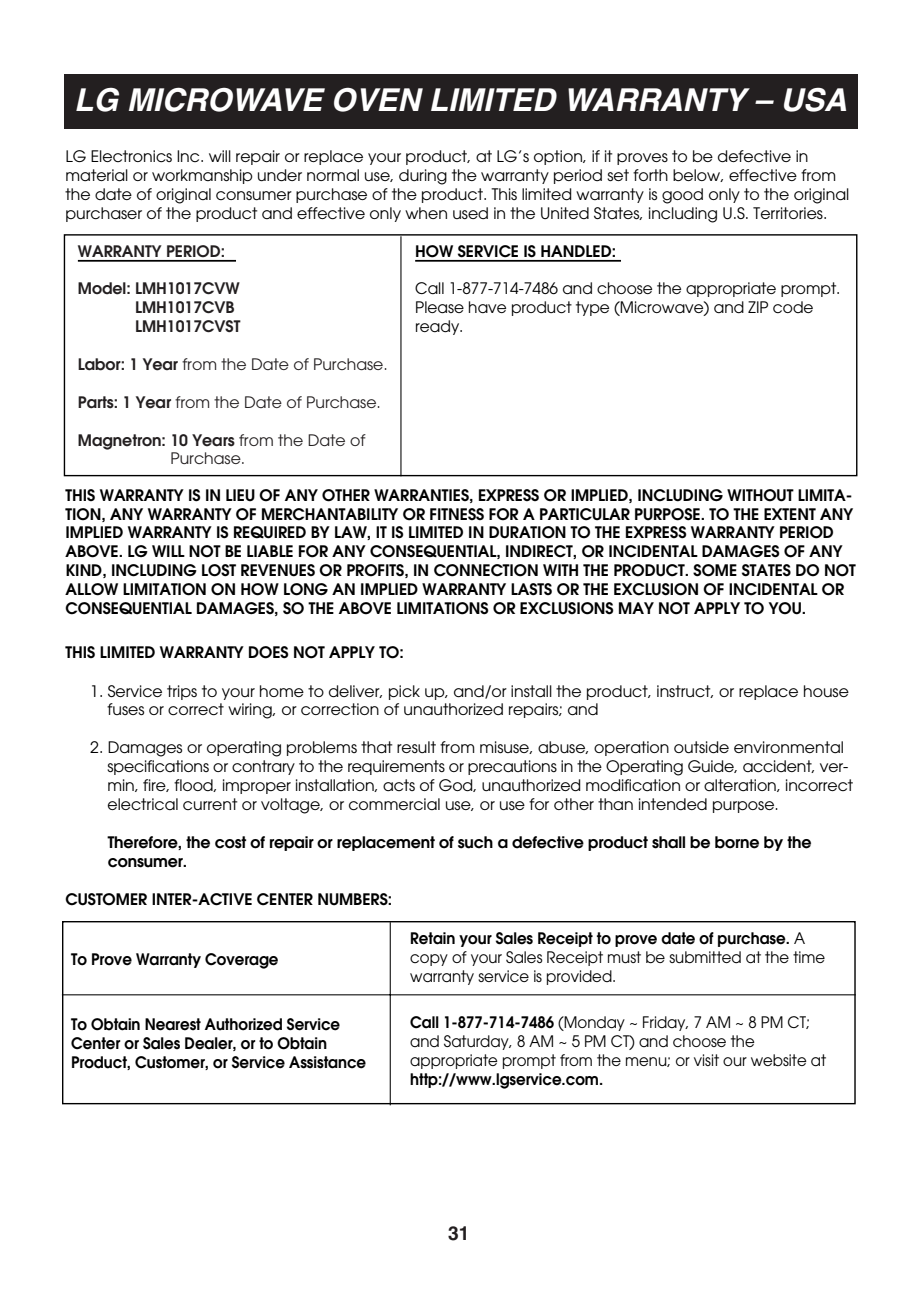
<style>
.page{position:relative;width:917px;height:1290px;background:#fff}
.page>*{position:absolute;margin:0;border:0;box-sizing:border-box;transform-origin:0 0}
.t1{font:italic 700 31.5px "Helvetica";color:#fff}
.t2{font:700 19.25px "Helvetica";color:#231f20}
.t3{font:15.75px/18.9px "Avant Garde";color:#000}
.t4{font:600 15.75px/18.9px "Avant Garde";color:#000}
.t5{font:15.75px/18.9px "Avant Garde";color:#000;scale:.95 1}
.t6{font:600 15.75px/18.9px "Avant Garde";color:#000;scale:.95 1}
.t7{font:15.75px/18.9px "Avant Garde";color:#231f20}
.t8{font:600 15.75px/18.9px "Avant Garde";color:#231f20}
.s1{font-weight:600}
</style>
<div class="page">
<div style="left:64px;top:234px;width:793px;height:242px;border:1px solid #000"></div>
<hr style="left:78px;top:260px;width:158px;height:2px;background:#000">
<div style="left:64px;top:74px;width:793px;height:55px;background:#231f20"></div>
<div style="left:62px;top:921px;width:794px;height:183px;border:1px solid #000"></div>
<hr style="left:400px;top:236px;width:1px;height:240px;background:#000">
<hr style="left:62px;top:994px;width:794px;height:1px;background:#000">
<hr style="left:390px;top:922px;width:1px;height:183px;background:#000">
<hr style="left:415px;top:260px;width:206px;height:2px;background:#000">
<h1 class="t1" style="left:74px;top:88px;width:774px">LG MICROWAVE OVEN LIMITED WARRANTY – USA</h1>
<p class="t3" style="left:66px;top:148px;width:785px">LG Electronics Inc. will repair or replace your product, at LG’s option, if it proves to be defective in material or workmanship under normal use, during the warranty period set forth below, effective from the date of original consumer purchase of the product. This limited warranty is good only to the original purchaser of the product and effective only when used in the United States, including U.S. Territories.</p>
<p class="t8" style="left:78px;top:243px;width:149px">WARRANTY PERIOD:</p>
<p class="t8" style="left:135px;top:280px;width:107px;text-indent:-57px">Model: LMH1017CVW<br>LMH1017CVB<br>LMH1017CVST</p>
<p class="t7" style="left:78px;top:356px;width:312px"><span class="s1">Labor: 1 Year</span> from the Date of Purchase.</p>
<p class="t7" style="left:78px;top:394px;width:305px"><span class="s1">Parts: 1 Year</span> from the Date of Purchase.</p>
<p class="t7" style="left:170px;top:432px;width:196px;text-indent:-93px"><span class="s1">Magnetron: 10 Years</span> from the Date of<br>Purchase.</p>
<p class="t4" style="left:415px;top:243px;width:202px">HOW SERVICE IS HANDLED:</p>
<p class="t3" style="left:415px;top:280px;width:427px">Call 1-877-714-7486 and choose the appropriate prompt.<br>Please have product type (Microwave) and ZIP code ready.</p>
<p class="t4" style="left:66px;top:487px;width:792px">THIS WARRANTY IS IN LIEU OF ANY OTHER WARRANTIES, EXPRESS OR IMPLIED, INCLUDING WITHOUT LIMITA-TION, ANY WARRANTY OF MERCHANTABILITY OR FITNESS FOR A PARTICULAR PURPOSE. TO THE EXTENT ANY IMPLIED WARRANTY IS REQUIRED BY LAW, IT IS LIMITED IN DURATION TO THE EXPRESS WARRANTY PERIOD ABOVE. LG WILL NOT BE LIABLE FOR ANY CONSEQUENTIAL, INDIRECT, OR INCIDENTAL DAMAGES OF ANY KIND, INCLUDING LOST REVENUES OR PROFITS, IN CONNECTION WITH THE PRODUCT. SOME STATES DO NOT ALLOW LIMITATION ON HOW LONG AN IMPLIED WARRANTY LASTS OR THE EXCLUSION OF INCIDENTAL OR CONSEQUENTIAL DAMAGES, SO THE ABOVE LIMITATIONS OR EXCLUSIONS MAY NOT APPLY TO YOU.</p>
<p class="t4" style="left:66px;top:644px;width:340px">THIS LIMITED WARRANTY DOES NOT APPLY TO:</p>
<p class="t3" style="left:108px;top:683px;width:743px;text-indent:-17px">1. Service trips to your home to deliver, pick up, and/or install the product, instruct, or replace house fuses or correct wiring, or correction of unauthorized repairs; and</p>
<p class="t3" style="left:108px;top:739px;width:747px;text-indent:-17px">2. Damages or operating problems that result from misuse, abuse, operation outside environmental specifications or contrary to the requirements or precautions in the Operating Guide, accident, ver&shy;min, fire, flood, improper installation, acts of God, unauthorized modification or alteration, incorrect electrical current or voltage, or commercial use, or use for other than intended purpose.</p>
<p class="t4" style="left:108px;top:834px;width:705px">Therefore, the cost of repair or replacement of such a defective product shall be borne by the consumer.</p>
<p class="t4" style="left:66px;top:891px;width:328px">CUSTOMER INTER-ACTIVE CENTER NUMBERS:</p>
<p class="t6" style="left:71px;top:951px;width:220px">To Prove Warranty Coverage</p>
<p class="t6" style="left:71px;top:1016px;width:312px">To Obtain Nearest Authorized Service<br>Center or Sales Dealer, or to Obtain<br>Product, Customer, or Service Assistance</p>
<p class="t5" style="left:410px;top:930px;width:438px"><span class="s1">Retain your Sales Receipt to prove date of purchase.</span> A copy of your Sales Receipt must be submitted at the time warranty service is provided.</p>
<p class="t5" style="left:410px;top:1014px;width:439px"><span class="s1">Call 1-877-714-7486</span> (Monday ~ Friday, 7 AM ~ 8 PM CT; and Saturday, 8 AM ~ 5 PM CT) and choose the appropriate prompt from the menu; or visit our website at</p>
<p class="t6" style="left:410px;top:1071px;width:205px">http://www.lgservice.com.</p>
<p class="t2" style="left:448px;top:1225px;width:23px">31</p>
</div>
